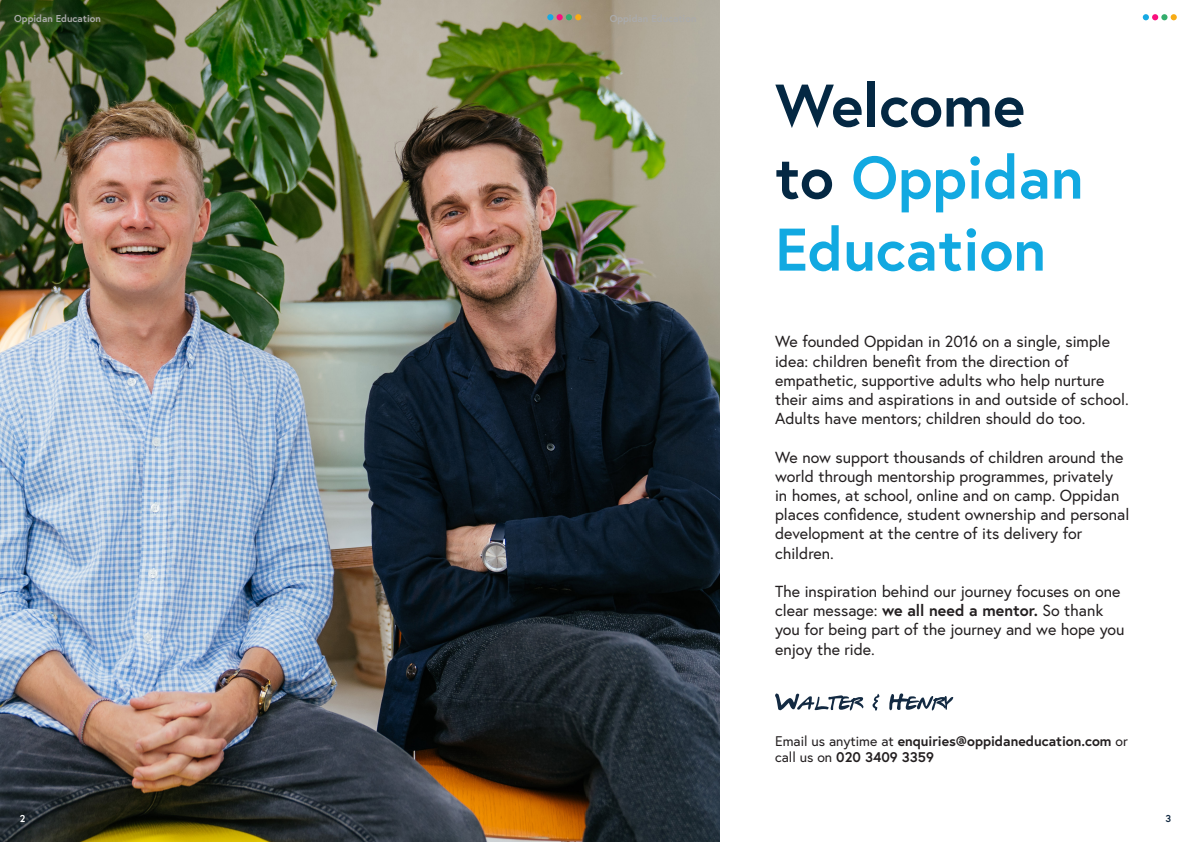
<style>
.page{position:relative;width:1191px;height:842px;background:#fff}
.page>*{position:absolute;margin:0;border:0;box-sizing:border-box;transform-origin:0 0}
.t1{font:700 60px/72px "Europa";color:#12a9e1}
.t2{font:16px/19.2px "Europa";color:#231f20}
.t3{font:700 14px/16.8px "Europa";color:#231f20}
.t4{font:700 10px "Europa";color:#ababab}
.t5{font:700 10px "Europa";color:#fff}
.t6{font:700 10px "Europa";color:#132a42}
.s1{color:#042843}
.s2{font-weight:700}
.s3{font-weight:400}
</style>
<div class="page">
<div style="left:1142px;top:14px;width:7px;height:6px;background:#17a9e3;border-radius:50%"></div>
<svg style="left:1152px;top:14px;width:24px;height:6px"></svg>
<img style="left:0;top:0;width:587px;height:842px">
<svg style="left:775px;top:693px;width:178px;height:17px"></svg>
<img style="left:587px;top:0;width:132px;height:842px">
<svg style="left:547px;top:14px;width:6px;height:6px"></svg>
<div style="left:556px;top:14px;width:7px;height:6px;background:#fa0f7d;border-radius:50%"></div>
<svg style="left:566px;top:14px;width:15px;height:6px"></svg>
<p class="t4" style="left:14px;top:12px;width:88px">Oppidan Education</p>
<p class="t5" style="left:20px;top:812px;width:7px">2</p>
<p class="t1" style="left:775px;top:68px;width:310px"><span class="s1">Welcome to</span> Oppidan<br>Education</p>
<p class="t2" style="left:775px;top:332px;width:355px">We founded Oppidan in 2016 on a single, simple idea: children benefit from the direction of empathetic, supportive adults who help nurture their aims and aspirations in and outside of school.<br>Adults have mentors; children should do too.</p>
<p class="t2" style="left:775px;top:447px;width:356px">We now support thousands of children around the world through mentorship programmes, privately<br>in homes, at school, online and on camp. Oppidan places confidence, student ownership and personal development at the centre of its delivery for children.</p>
<p class="t2" style="left:775px;top:581px;width:351px">The inspiration behind our journey focuses on one clear message: <span class="s2">we all need a mentor.</span> So thank you for being part of the journey and we hope you enjoy the ride.</p>
<p class="t3" style="left:775px;top:732px;width:354px"><span class="s3">Email us anytime at</span> enquiries@oppidaneducation.com <span class="s3">or call us on</span> 020 3409 3359</p>
<p class="t6" style="left:1165px;top:812px;width:7px">3</p>
</div>
